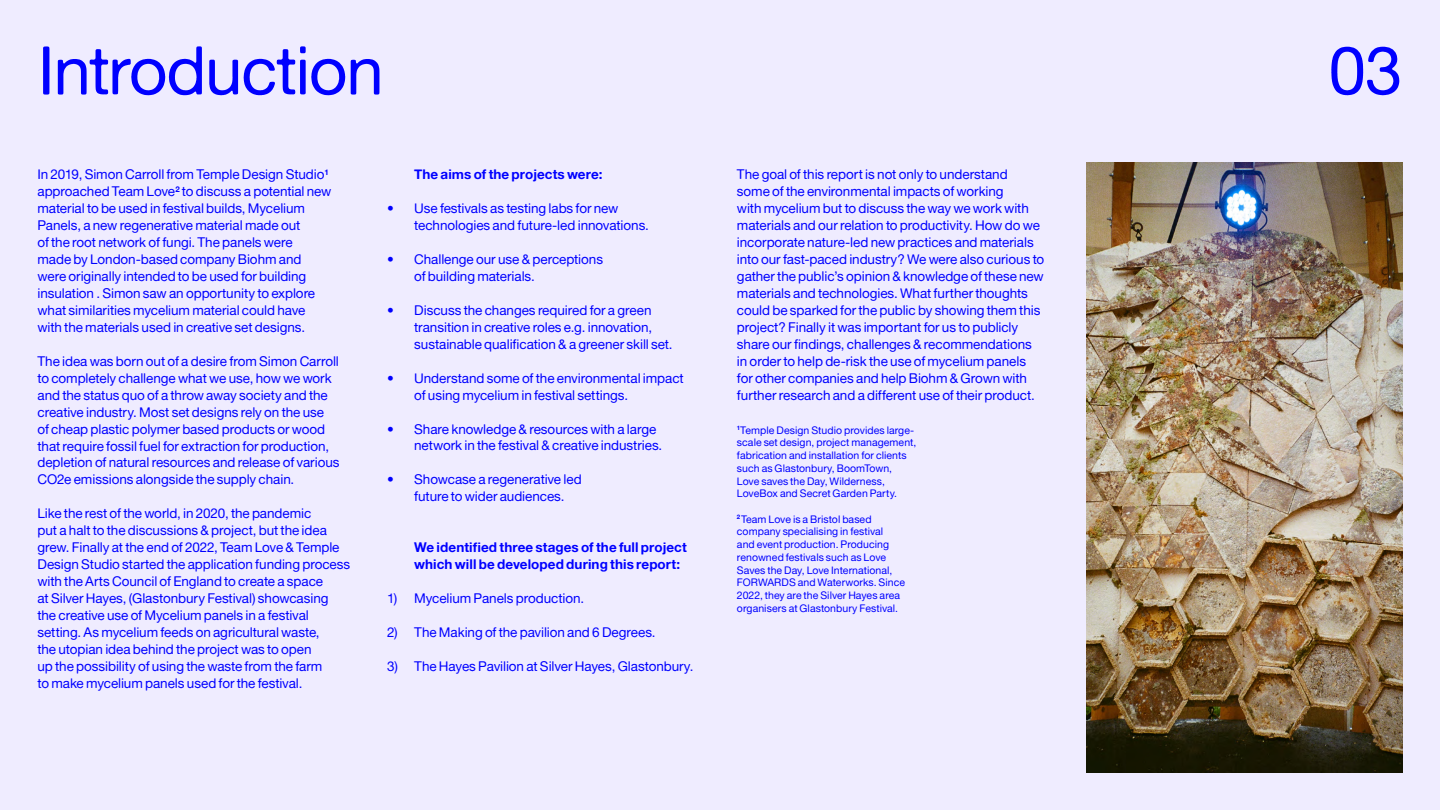
<style>
.page{position:relative;width:1440px;height:810px;background:#efecff}
.page>*{position:absolute;margin:0;border:0;box-sizing:border-box;transform-origin:0 0}
.t1{font:67.5px "Alte Haas Grotesk";letter-spacing:-.02em;color:#00f}
.t2{font:13.5px/17px "Alte Haas Grotesk";letter-spacing:-.005em;color:#00f}
.t3{font:13.5px/17px "Alte Haas Grotesk Bold";letter-spacing:.005em;color:#00f}
.t4{font:10.5px/12.8px "Alte Haas Grotesk";letter-spacing:.005em;color:#00f}
</style>
<div class="page">
<img style="left:1087px;top:162px;width:315px;height:610px">
<h1 class="t1" style="left:38px;top:30px;width:348px">Introduction</h1>
<p class="t2" style="left:38px;top:166px;width:295px">In 2019, Simon Carroll from Temple Design Studio<sup>1 </sup>approached Team Love<sup>2</sup> to discuss a potential new material to be used in festival builds, Mycelium Panels, a new regenerative material made out<br>of the root network of fungi. The panels were<br>made by London-based company Biohm and were originally intended to be used for building insulation . Simon saw an opportunity to explore what similarities mycelium material could have with the materials used in creative set designs.</p>
<p class="t2" style="left:38px;top:352px;width:304px">The idea was born out of a desire from Simon Carroll to completely challenge what we use, how we work and the status quo of a throw away society and the creative industry. Most set designs rely on the use<br>of cheap plastic polymer based products or wood that require fossil fuel for extraction for production, depletion of natural resources and release of various CO2e emissions alongside the supply chain.</p>
<p class="t2" style="left:38px;top:505px;width:314px">Like the rest of the world, in 2020, the pandemic<br>put a halt to the discussions &amp; project, but the idea grew. Finally at the end of 2022, Team Love &amp; Temple Design Studio started the application funding process with the Arts Council of England to create a space<br>at Silver Hayes, (Glastonbury Festival) showcasing the creative use of Mycelium panels in a festival setting. As mycelium feeds on agricultural waste,<br>the utopian idea behind the project was to open<br>up the possibility of using the waste from the farm<br>to make mycelium panels used for the festival.</p>
<p class="t3" style="left:414px;top:166px;width:190px">The aims of the projects were:</p>
<p class="t2" style="left:414px;top:200px;width:236px;text-indent:-27px">• Use festivals as testing labs for new technologies and future-led innovations.</p>
<p class="t2" style="left:414px;top:251px;width:190px;text-indent:-27px">• Challenge our use &amp; perceptions of building materials.</p>
<p class="t2" style="left:414px;top:301px;width:260px;text-indent:-27px">• Discuss the changes required for a green transition in creative roles e.g. innovation, sustainable qualification &amp; a greener skill set.</p>
<p class="t2" style="left:414px;top:369px;width:271px;text-indent:-27px">• Understand some of the environmental impact of using mycelium in festival settings.</p>
<p class="t2" style="left:414px;top:420px;width:250px;text-indent:-27px">• Share knowledge &amp; resources with a large network in the festival &amp; creative industries.</p>
<p class="t2" style="left:414px;top:471px;width:169px;text-indent:-27px">• Showcase a regenerative led future to wider audiences.</p>
<p class="t3" style="left:414px;top:539px;width:274px">We identified three stages of the full project which will be developed during this report:</p>
<p class="t2" style="left:387px;top:590px;width:198px">1) Mycelium Panels production.</p>
<p class="t2" style="left:387px;top:623px;width:270px">2) The Making of the pavilion and 6 Degrees.</p>
<p class="t2" style="left:387px;top:657px;width:308px">3) The Hayes Pavilion at Silver Hayes, Glastonbury.</p>
<p class="t2" style="left:737px;top:166px;width:309px">The goal of this report is not only to understand<br>some of the environmental impacts of working<br>with mycelium but to discuss the way we work with materials and our relation to productivity. How do we incorporate nature-led new practices and materials into our fast-paced industry? We were also curious to gather the public’s opinion &amp; knowledge of these new materials and technologies. What further thoughts could be sparked for the public by showing them this project? Finally it was important for us to publicly share our findings, challenges &amp; recommendations in order to help de-risk the use of mycelium panels for other companies and help Biohm &amp; Grown with further research and a different use of their product.</p>
<p class="t4" style="left:737px;top:424px;width:181px"><sup>1</sup>Temple Design Studio provides large&shy;scale set design, project management, fabrication and installation for clients such as Glastonbury, BoomTown, Love saves the Day, Wilderness, LoveBox and Secret Garden Party.</p>
<p class="t4" style="left:737px;top:513px;width:170px"><sup>2</sup>Team Love is a Bristol based company specialising in festival<br>and event production. Producing renowned festivals such as Love Saves the Day, Love International, FORWARDS and Waterworks. Since 2022, they are the Silver Hayes area organisers at Glastonbury Festival.</p>
<h1 class="t1" style="left:1329px;top:30px;width:75px">03</h1>
</div>
